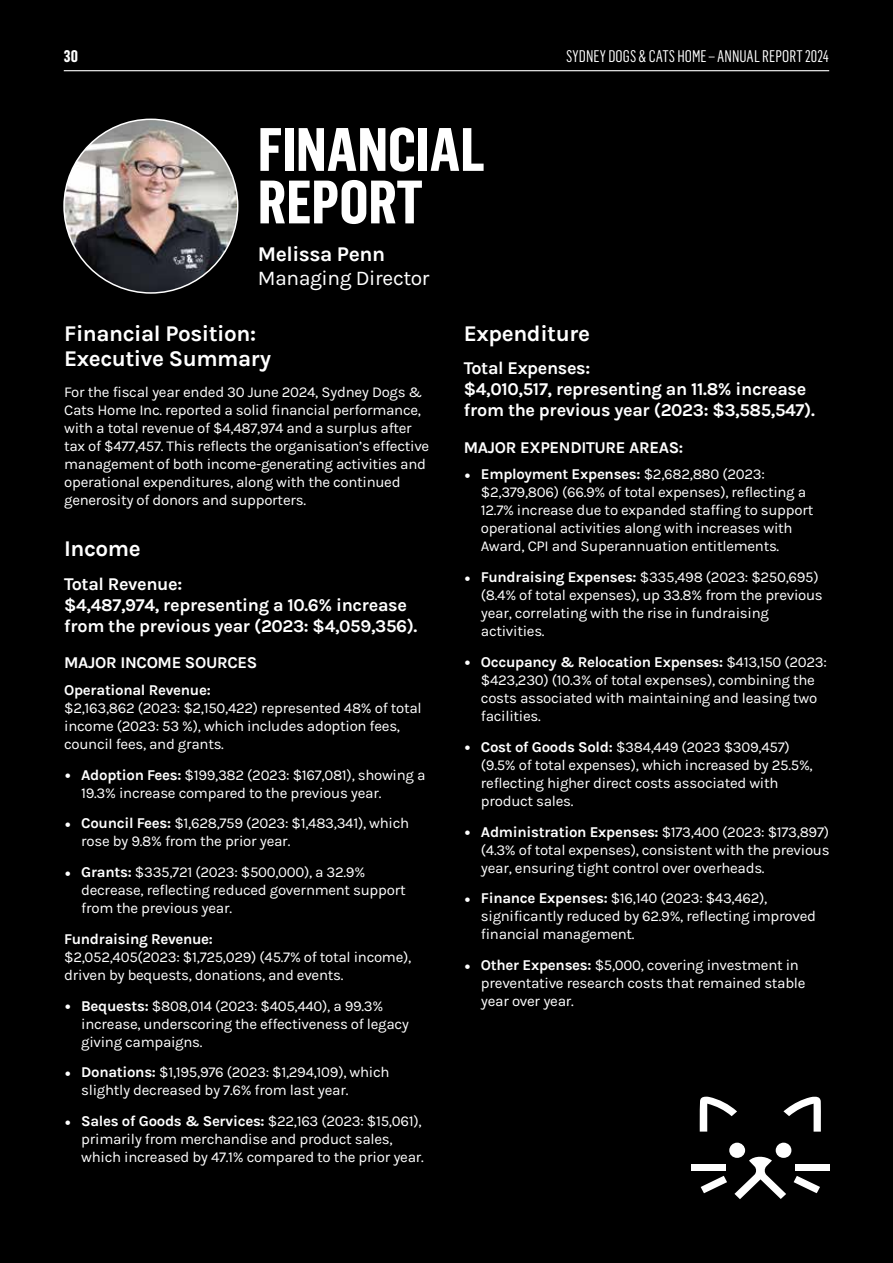
<style>
.page{position:relative;width:893px;height:1263px;background:#000}
.page>*{position:absolute;margin:0;border:0;box-sizing:border-box;transform-origin:0 0}
.t1{font:700 60px/52.5px "Flama Condensed";color:#fff}
.t2{font:700 22.5px/25.5px "Karla";letter-spacing:-.02em;color:#fff}
.t3{font:21px "Karla";letter-spacing:-.02em;color:#fff}
.t4{font:700 21px "Karla";letter-spacing:-.02em;color:#fff}
.t5{font:700 18px/21px "Karla";letter-spacing:-.02em;color:#fff}
.t6{font:700 16.5px "Karla";letter-spacing:-.02em;color:#fff}
.t7{font:16.5px "Flama Condensed";letter-spacing:.005em;color:#fff}
.t8{font:700 16.5px "Flama Condensed";color:#fff}
.t9{font:15px/18px "Karla";letter-spacing:-.02em;color:#fff}
.t10{font:700 15px "Karla";letter-spacing:-.02em;color:#fff}
.s1{font-family:"Gotham";font-weight:700}
.s2{font-weight:700}
</style>
<div class="page">
<img style="left:64px;top:119px;width:174px;height:174px;border-radius:87px">
<svg style="left:734px;top:1155px;width:52px;height:44px"></svg>
<svg style="left:700px;top:1096px;width:37px;height:35px"></svg>
<svg style="left:783px;top:1097px;width:38px;height:34px"></svg>
<div style="left:691px;top:1164px;width:34px;height:7px;background:#fff"></div>
<div style="left:795px;top:1164px;width:35px;height:7px;background:#fff"></div>
<div style="left:729px;top:1143px;width:16px;height:15px;background:#fff;border-radius:50%"></div>
<div style="left:776px;top:1142px;width:15px;height:16px;background:#fff;border-radius:50%"></div>
<svg style="left:701px;top:1176px;width:26px;height:17px"></svg>
<svg style="left:794px;top:1176px;width:26px;height:17px"></svg>
<hr style="left:64px;top:70px;width:765px;height:1px;background:#fff">
<p class="t8" style="left:64px;top:46px;width:16px">30</p>
<p class="t7" style="left:566px;top:46px;width:264px">SYDNEY DOGS &amp; CATS HOME – ANNUAL REPORT 2024</p>
<h1 class="t1" style="left:258px;top:121px;width:229px">FINANCIAL<br>REPORT</h1>
<h3 class="t4" style="left:258px;top:241px;width:129px">Melissa Penn</h3>
<h3 class="t3" style="left:258px;top:266px;width:174px">Managing Director</h3>
<h2 class="t2" style="left:64px;top:320px;width:208px">Financial Position:<br>Executive Summary</h2>
<p class="t9" style="left:64px;top:383px;width:367px">For the fiscal year ended 30 June 2024, Sydney Dogs &amp; Cats Home Inc. reported a solid financial performance, with a total revenue of $4,487,974 and a surplus after tax of $477,457. This reflects the organisation’s effective management of both income-generating activities and operational expenditures, along with the continued generosity of donors and supporters.</p>
<h2 class="t2" style="left:64px;top:536px;width:78px">Income</h2>
<p class="t5" style="left:64px;top:573px;width:355px">Total Revenue:<br>$4,487,974, representing a 10.6% increase from the previous year (2023: $4,059,356).</p>
<p class="t6" style="left:64px;top:653px;width:195px">MAJOR INCOME SOURCES</p>
<p class="t10" style="left:64px;top:681px;width:148px">Operational Revenue:</p>
<p class="t9" style="left:64px;top:699px;width:359px">$2,163,862 (2023: $2,150,422) represented 48% of total income (2023: 53 %), which includes adoption fees, council fees, and grants.</p>
<p class="t9" style="left:81px;top:766px;width:346px;text-indent:-17px"><span class="s1">•</span> <span class="s2">Adoption Fees:</span> $199,382 (2023: $167,081), showing a<br>19.3% increase compared to the previous year.</p>
<p class="t9" style="left:81px;top:814px;width:329px;text-indent:-17px"><span class="s1">•</span> <span class="s2">Council Fees:</span> $1,628,759 (2023: $1,483,341), which rose by 9.8% from the prior year.</p>
<p class="t9" style="left:81px;top:863px;width:326px;text-indent:-17px"><span class="s1">•</span> <span class="s2">Grants:</span> $335,721 (2023: $500,000), a 32.9% decrease, reflecting reduced government support from the previous year.</p>
<p class="t10" style="left:64px;top:930px;width:150px">Fundraising Revenue:</p>
<p class="t9" style="left:64px;top:948px;width:349px">$2,052,405(2023: $1,725,029) (45.7% of total income), driven by bequests, donations, and events.</p>
<p class="t9" style="left:81px;top:997px;width:329px;text-indent:-17px"><span class="s1">•</span> <span class="s2">Bequests:</span> $808,014 (2023: $405,440), a 99.3% increase, underscoring the effectiveness of legacy giving campaigns.</p>
<p class="t9" style="left:81px;top:1063px;width:310px;text-indent:-17px"><span class="s1">•</span> <span class="s2">Donations:</span> $1,195,976 (2023: $1,294,109), which slightly decreased by 7.6% from last year.</p>
<p class="t9" style="left:81px;top:1112px;width:344px;text-indent:-17px"><span class="s1">•</span> <span class="s2">Sales of Goods &amp; Services:</span> $22,163 (2023: $15,061), primarily from merchandise and product sales, which increased by 47.1% compared to the prior year.</p>
<h2 class="t2" style="left:464px;top:320px;width:128px">Expenditure</h2>
<p class="t5" style="left:464px;top:358px;width:352px">Total Expenses:<br>$4,010,517, representing an 11.8% increase from the previous year (2023: $3,585,547).</p>
<p class="t6" style="left:464px;top:438px;width:221px">MAJOR EXPENDITURE AREAS:</p>
<p class="t9" style="left:481px;top:466px;width:334px;text-indent:-17px"><span class="s1">•</span> <span class="s2">Employment Expenses:</span> $2,682,880 (2023: $2,379,806) (66.9% of total expenses), reflecting a 12.7% increase due to expanded staffing to support operational activities along with increases with Award, CPI and Superannuation entitlements.</p>
<p class="t9" style="left:481px;top:568px;width:343px;text-indent:-17px"><span class="s1">•</span> <span class="s2">Fundraising Expenses:</span> $335,498 (2023: $250,695) (8.4% of total expenses), up 33.8% from the previous year, correlating with the rise in fundraising activities.</p>
<p class="t9" style="left:481px;top:653px;width:348px;text-indent:-17px"><span class="s1">•</span> <span class="s2">Occupancy &amp; Relocation Expenses:</span> $413,150 (2023: $423,230) (10.3% of total expenses), combining the costs associated with maintaining and leasing two facilities.</p>
<p class="t9" style="left:481px;top:738px;width:333px;text-indent:-17px"><span class="s1">•</span> <span class="s2">Cost of Goods Sold:</span> $384,449 (2023 $309,457) (9.5% of total expenses), which increased by 25.5%, reflecting higher direct costs associated with product sales.</p>
<p class="t9" style="left:481px;top:823px;width:350px;text-align:justify;text-indent:-17px"><span class="s1">•</span> <span class="s2">Administration Expenses:</span> $173,400 (2023: $173,897) (4.3% of total expenses), consistent with the previous year, ensuring tight control over overheads.</p>
<p class="t9" style="left:481px;top:889px;width:337px;text-indent:-17px"><span class="s1">•</span> <span class="s2">Finance Expenses:</span> $16,140 (2023: $43,462), significantly reduced by 62.9%, reflecting improved financial management.</p>
<p class="t9" style="left:481px;top:956px;width:326px;text-indent:-17px"><span class="s1">•</span> <span class="s2">Other Expenses:</span> $5,000, covering investment in preventative research costs that remained stable year over year.</p>
</div>
